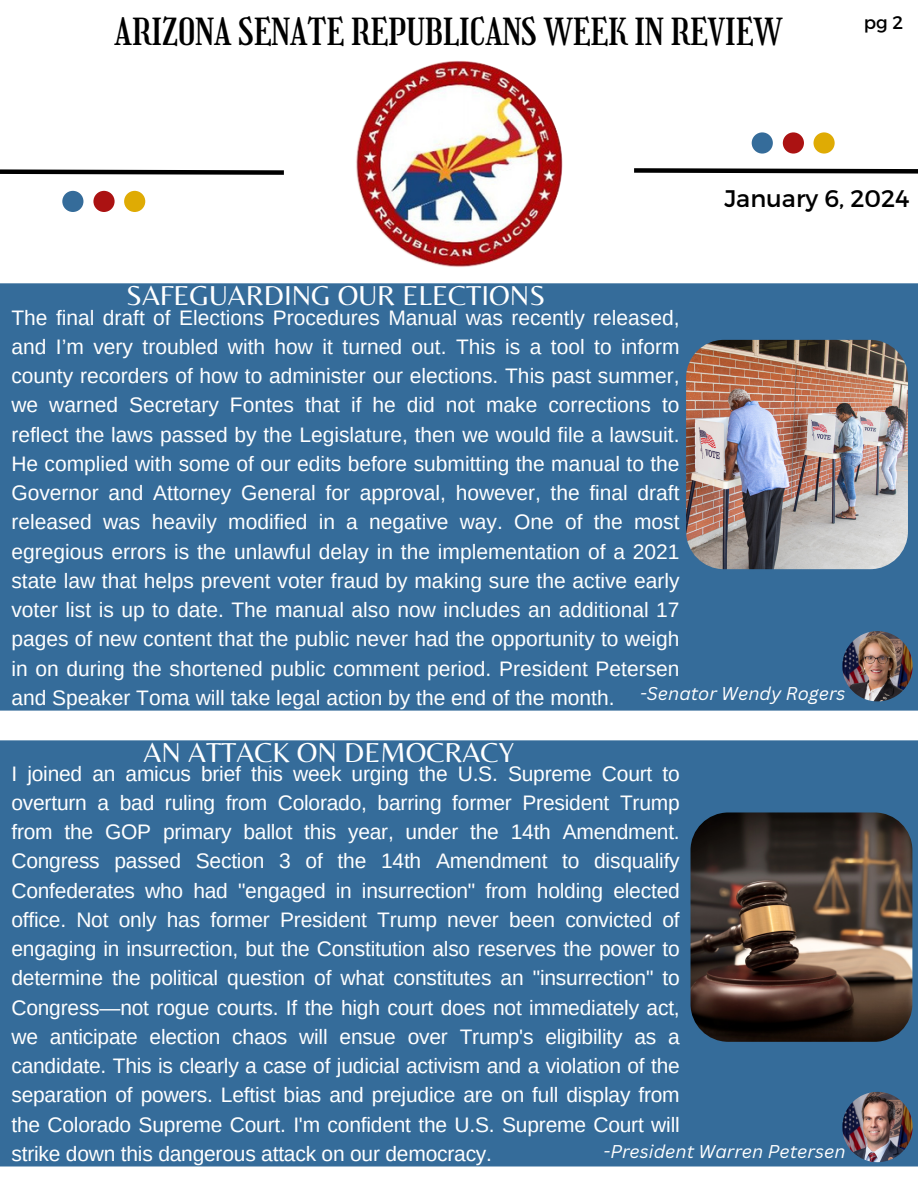
<style>
.page{position:relative;width:918px;height:1188px;background:#fff}
.page>*{position:absolute;margin:0;border:0;box-sizing:border-box;transform-origin:0 0}
.t1{font:36.45px "Girassol";color:#000}
.t2{font:28.5px "Belleza";color:#fff}
.t3{font:24px "Montserrat";color:#000}
.t4{font:21px/29.2px "Arimo";letter-spacing:-.005em;color:#fff;text-align:justify}
.t5{font:18.3px "Montserrat";color:#000}
.t6{font:italic 18px "Canva Sans";color:#fff}
</style>
<div class="page">
<svg style="left:0;top:169px;width:284px;height:6px;background:#3f3f3f"></svg>
<svg style="left:634px;top:168px;width:284px;height:6px;background:#3f3f3f"></svg>
<div style="left:0;top:283px;width:918px;height:428px;background:#356c9a"></div>
<img style="left:686px;top:340px;width:222px;height:229px;border-radius:38px">
<div style="left:752px;top:132px;width:21px;height:22px;background:#356c9a;border-radius:50%"></div>
<div style="left:783px;top:132px;width:21px;height:22px;background:#ab1212;border-radius:50%"></div>
<div style="left:814px;top:132px;width:21px;height:22px;background:#dfab04;border-radius:50%"></div>
<div style="left:62px;top:191px;width:21px;height:21px;background:#356c9a;border-radius:50%"></div>
<div style="left:93px;top:191px;width:22px;height:21px;background:#ab1212;border-radius:50%"></div>
<div style="left:124px;top:191px;width:21px;height:21px;background:#dfab04;border-radius:50%"></div>
<div style="left:0;top:740px;width:918px;height:427px;background:#356c9a"></div>
<img style="left:356px;top:61px;width:206px;height:206px">
<img style="left:691px;top:812px;width:221px;height:230px;border-radius:38px">
<img style="left:842px;top:631px;width:71px;height:70px">
<img style="left:842px;top:1092px;width:71px;height:70px">
<p class="t1" style="left:115px;top:10px;width:669px">ARIZONA SENATE REPUBLICANS WEEK IN REVIEW</p>
<p class="t5" style="left:864px;top:10px;width:41px">pg 2</p>
<p class="t2" style="left:126px;top:279px;width:421px">SAFEGUARDING OUR ELECTIONS</p>
<p class="t3" style="left:724px;top:182px;width:187px">January 6, 2024</p>
<p class="t4" style="left:11px;top:303px;width:670px">The final draft of Elections Procedures Manual was recently released, and I’m very troubled with how it turned out. This is a tool to inform county recorders of how to administer our elections. This past summer, we warned Secretary Fontes that if he did not make corrections to reflect the laws passed by the Legislature, then we would file a lawsuit.<br>He complied with some of our edits before submitting the manual to the Governor and Attorney General for approval, however, the final draft released was heavily modified in a negative way. One of the most egregious errors is the unlawful delay in the implementation of a 2021 state law that helps prevent voter fraud by making sure the active early voter list is up to date. The manual also now includes an additional 17 pages of new content that the public never had the opportunity to weigh in on during the shortened public comment period. President Petersen and Speaker Toma will take legal action by the end of the month.</p>
<p class="t6" style="left:640px;top:681px;width:207px">-Senator Wendy Rogers</p>
<p class="t2" style="left:144px;top:736px;width:372px">AN ATTACK ON DEMOCRACY</p>
<p class="t4" style="left:11px;top:759px;width:670px">I joined an amicus brief this week urging the U.S. Supreme Court to overturn a bad ruling from Colorado, barring former President Trump from the GOP primary ballot this year, under the 14th Amendment.<br>Congress passed Section 3 of the 14th Amendment to disqualify Confederates who had "engaged in insurrection" from holding elected office. Not only has former President Trump never been convicted of engaging in insurrection, but the Constitution also reserves the power to determine the political question of what constitutes an "insurrection" to Congress—not rogue courts. If the high court does not immediately act, we anticipate election chaos will ensue over Trump's eligibility as a candidate. This is clearly a case of judicial activism and a violation of the separation of powers. Leftist bias and prejudice are on full display from the Colorado Supreme Court. I'm confident the U.S. Supreme Court will strike down this dangerous attack on our democracy.</p>
<p class="t6" style="left:604px;top:1139px;width:243px">-President Warren Petersen</p>
</div>
